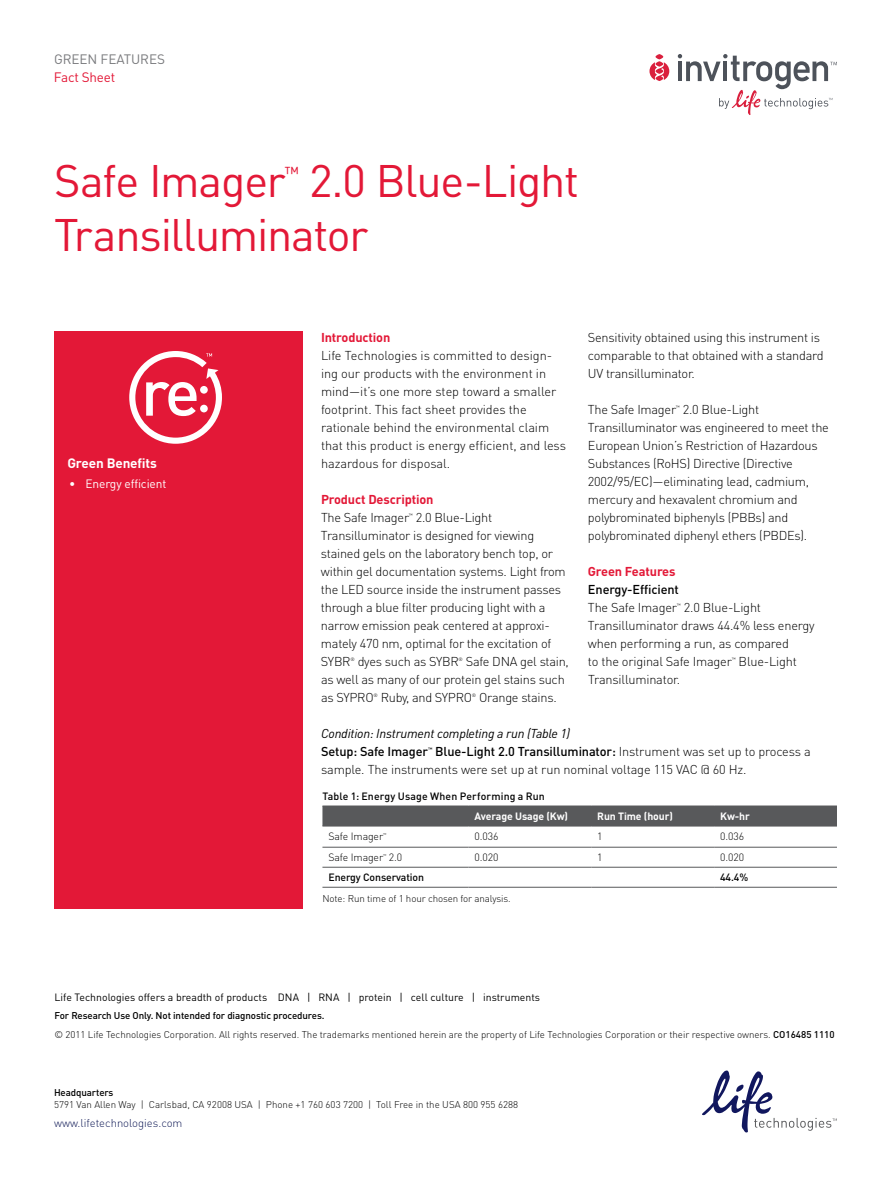
<style>
.page{position:relative;width:891px;height:1188px;background:#fff}
.page>*{position:absolute;margin:0;border:0;box-sizing:border-box;transform-origin:0 0}
.t1{font:45px/54px "DIN Pro";letter-spacing:-.03em;color:#e31837}
.t2{font:17.1px "DIN Pro";color:#e31837}
.t3{font:13.5px "DIN Pro";letter-spacing:-.005em;color:#797a7d}
.t4{font:700 13.5px "DIN Pro";letter-spacing:-.01em;color:#fff}
.t5{font:13.5px "DIN Pro";color:#e31837}
.t6{font:300 12.75px/18px "DIN Pro";letter-spacing:-.02em;color:#000}
.t7{font:700 12.75px "DIN Pro";letter-spacing:-.01em;color:#e31837}
.t8{font:italic 12.75px "DIN Pro";letter-spacing:-.015em;color:#000}
.t9{font:500 12.75px "DIN Pro";letter-spacing:-.01em;color:#000}
.t10{font:12px "DIN Pro";letter-spacing:-.01em;color:#fff}
.t11{font:300 11.25px "DIN Pro";color:#111b57}
.t12{font:10.5px "DIN Pro";color:#000}
.t13{font:300 10.5px "DIN Pro";letter-spacing:-.01em;color:#000}
.t14{font:500 10.5px "DIN Pro";letter-spacing:.01em;color:#000}
.t15{font:700 10.5px "DIN Pro";letter-spacing:-.01em;color:#fff}
.t16{font:500 10.5px "DIN Pro";letter-spacing:-.01em;color:#000}
.t17{font:300 9.75px/18.8px "DIN Pro";letter-spacing:-.005em;color:#000}
.t18{font:500 9.75px "DIN Pro";letter-spacing:-.01em;color:#000}
.t19{font:300 4.8px "DIN Pro";color:#000}
.t20{font:500 4.8px "DIN Pro";color:#000}
.t21{font:300 4.05px "DIN Pro";color:#000}
.s1{font-weight:500}
</style>
<div class="page">
<svg style="left:702px;top:1070px;width:135px;height:63px"></svg>
<svg style="left:649px;top:54px;width:20px;height:27px"></svg>
<svg style="left:678px;top:54px;width:159px;height:61px"></svg>
<div style="left:54px;top:332px;width:249px;height:577px;background:#e31837"></div>
<svg style="left:129px;top:351px;width:93px;height:93px"></svg>
<div style="left:322px;top:807px;width:515px;height:19px;background:#58595b"></div>
<hr style="left:322px;top:847px;width:146px;height:1px;background:#58595b">
<hr style="left:468px;top:847px;width:123px;height:1px;background:#58595b">
<hr style="left:591px;top:847px;width:123px;height:1px;background:#58595b">
<hr style="left:714px;top:847px;width:123px;height:1px;background:#58595b">
<hr style="left:714px;top:867px;width:123px;height:1px;background:#58595b">
<hr style="left:714px;top:887px;width:123px;height:1px;background:#58595b">
<hr style="left:322px;top:806px;width:146px;height:1px;background:#58595b">
<hr style="left:468px;top:806px;width:123px;height:1px;background:#58595b">
<hr style="left:591px;top:806px;width:123px;height:1px;background:#58595b">
<hr style="left:714px;top:806px;width:123px;height:1px;background:#58595b">
<hr style="left:322px;top:826px;width:146px;height:1px;background:#58595b">
<hr style="left:468px;top:826px;width:123px;height:1px;background:#58595b">
<hr style="left:591px;top:826px;width:123px;height:1px;background:#58595b">
<hr style="left:714px;top:826px;width:123px;height:1px;background:#58595b">
<hr style="left:322px;top:867px;width:146px;height:1px;background:#58595b">
<hr style="left:468px;top:867px;width:123px;height:1px;background:#58595b">
<hr style="left:591px;top:867px;width:123px;height:1px;background:#58595b">
<hr style="left:322px;top:887px;width:146px;height:1px;background:#58595b">
<hr style="left:468px;top:887px;width:123px;height:1px;background:#58595b">
<hr style="left:591px;top:887px;width:123px;height:1px;background:#58595b">
<p class="t3" style="left:54px;top:50px;width:112px">Green features</p>
<p class="t5" style="left:54px;top:68px;width:63px">Fact Sheet</p>
<h1 class="t1" style="left:54px;top:152px;width:526px;text-indent:255px">2.0 Blue-Light<br>Transilluminator</h1>
<h1 class="t1" style="left:54px;top:152px;width:233px">Safe Imager</h1>
<h2 class="t2" style="left:284px;top:161px;width:16px">™</h2>
<p class="t4" style="left:68px;top:454px;width:91px">Green Benefits</p>
<p class="t10" style="left:69px;top:475px;width:99px">• Energy efficient</p>
<p class="t7" style="left:321px;top:329px;width:71px">Introduction</p>
<p class="t6" style="left:321px;top:346px;width:247px">Life Technologies is committed to design&shy;ing our products with the environment in mind—it’s one more step toward a smaller footprint. This fact sheet provides the rationale behind the environmental claim that this product is energy efficient, and less hazardous for disposal.</p>
<p class="t7" style="left:321px;top:491px;width:114px">Product Description</p>
<p class="t6" style="left:321px;top:508px;width:90px">The Safe Imager</p>
<p class="t19" style="left:409px;top:512px;width:5px">™</p>
<p class="t6" style="left:321px;top:508px;width:246px;text-indent:95px">2.0 Blue-Light Transilluminator is designed for viewing stained gels on the laboratory bench top, or within gel documentation systems. Light from the LED source inside the instrument passes through a blue filter producing light with a narrow emission peak centered at approxi&shy;mately 470 nm, optimal for the excitation of SYBR</p>
<p class="t6" style="left:321px;top:652px;width:249px;text-indent:145px">Safe DNA gel stain, as well as many of our protein gel stains such as SYPRO</p>
<p class="t19" style="left:350px;top:656px;width:6px">®</p>
<p class="t6" style="left:358px;top:652px;width:103px">dyes such as SYBR</p>
<p class="t19" style="left:459px;top:656px;width:6px">®</p>
<p class="t19" style="left:373px;top:692px;width:6px">®</p>
<p class="t6" style="left:381px;top:688px;width:93px">Ruby, and SYPRO</p>
<p class="t19" style="left:472px;top:692px;width:6px">®</p>
<p class="t6" style="left:479px;top:688px;width:79px">Orange stains.</p>
<p class="t6" style="left:588px;top:328px;width:237px">Sensitivity obtained using this instrument is comparable to that obtained with a standard<br>UV transilluminator.</p>
<p class="t6" style="left:588px;top:400px;width:90px">The Safe Imager</p>
<p class="t19" style="left:676px;top:404px;width:5px">™</p>
<p class="t6" style="left:588px;top:400px;width:242px;text-indent:95px">2.0 Blue-Light Transilluminator was engineered to meet the European Union’s Restriction of Hazardous Substances (RoHS) Directive (Directive 2002/95/EC)—eliminating lead, cadmium, mercury and hexavalent chromium and polybrominated biphenyls (PBBs) and polybrominated diphenyl ethers (PBDEs).</p>
<p class="t7" style="left:588px;top:563px;width:89px">Green Features</p>
<p class="t9" style="left:588px;top:581px;width:92px">Energy-Efficient</p>
<p class="t6" style="left:588px;top:598px;width:91px">The Safe Imager</p>
<p class="t19" style="left:677px;top:602px;width:5px">™</p>
<p class="t6" style="left:588px;top:598px;width:228px;text-indent:96px">2.0 Blue-Light<br>Transilluminator draws 44.4% less energy when performing a run, as compared<br>to the original Safe Imager</p>
<p class="t19" style="left:732px;top:656px;width:5px">™</p>
<p class="t6" style="left:739px;top:652px;width:60px">Blue-Light</p>
<p class="t6" style="left:588px;top:670px;width:94px">Transilluminator.</p>
<p class="t8" style="left:321px;top:726px;width:251px">Condition: Instrument completing a run (Table 1)</p>
<p class="t9" style="left:321px;top:743px;width:109px">Setup: Safe Imager</p>
<p class="t20" style="left:428px;top:746px;width:6px">™</p>
<p class="t6" style="left:321px;top:742px;width:491px;text-indent:114px"><span class="s1">Blue-Light 2.0 Transilluminator:</span> Instrument was set up to process a sample. The instruments were set up at run nominal voltage 115 VAC @ 60 Hz.</p>
<p class="t14" style="left:322px;top:789px;width:224px">Table 1: Energy Usage When Performing a Run</p>
<p class="t15" style="left:474px;top:809px;width:95px">Average Usage (Kw)</p>
<p class="t15" style="left:597px;top:809px;width:77px">Run Time (hour)</p>
<p class="t15" style="left:720px;top:809px;width:31px">Kw-hr</p>
<p class="t13" style="left:328px;top:829px;width:56px">Safe Imager</p>
<p class="t21" style="left:383px;top:832px;width:5px">™</p>
<p class="t13" style="left:474px;top:829px;width:25px">0.036</p>
<p class="t13" style="left:597px;top:829px;width:7px">1</p>
<p class="t13" style="left:720px;top:829px;width:25px">0.036</p>
<p class="t13" style="left:328px;top:850px;width:56px">Safe Imager</p>
<p class="t21" style="left:383px;top:853px;width:5px">™</p>
<p class="t13" style="left:389px;top:850px;width:15px">2.0</p>
<p class="t13" style="left:474px;top:850px;width:25px">0.020</p>
<p class="t13" style="left:597px;top:850px;width:7px">1</p>
<p class="t13" style="left:720px;top:850px;width:25px">0.020</p>
<p class="t16" style="left:328px;top:870px;width:97px">Energy Conservation</p>
<p class="t14" style="left:720px;top:870px;width:30px">44.4%</p>
<p class="t17" style="left:322px;top:889px;width:190px">Note: Run time of 1 hour chosen for analysis.</p>
<p class="t12" style="left:55px;top:990px;width:487px">Life Technologies offers a breadth of products DNA | RNA | protein | cell culture | instruments</p>
<p class="t17" style="left:55px;top:1006px;width:782px"><span class="s1">For Research Use Only. Not intended for diagnostic procedures.<br></span>© 2011 Life Technologies Corporation. All rights reserved. The trademarks mentioned herein are the property of Life Technologies Corporation or their respective owners. <span class="s1">CO16485 1110</span></p>
<p class="t18" style="left:54px;top:1086px;width:61px">Headquarters</p>
<p class="t17" style="left:54px;top:1095px;width:466px">5791 Van Allen Way | Carlsbad, CA 92008 USA | Phone +1 760 603 7200 | Toll Free in the USA 800 955 6288</p>
<p class="t11" style="left:54px;top:1115px;width:130px">www.lifetechnologies.com</p>
</div>
